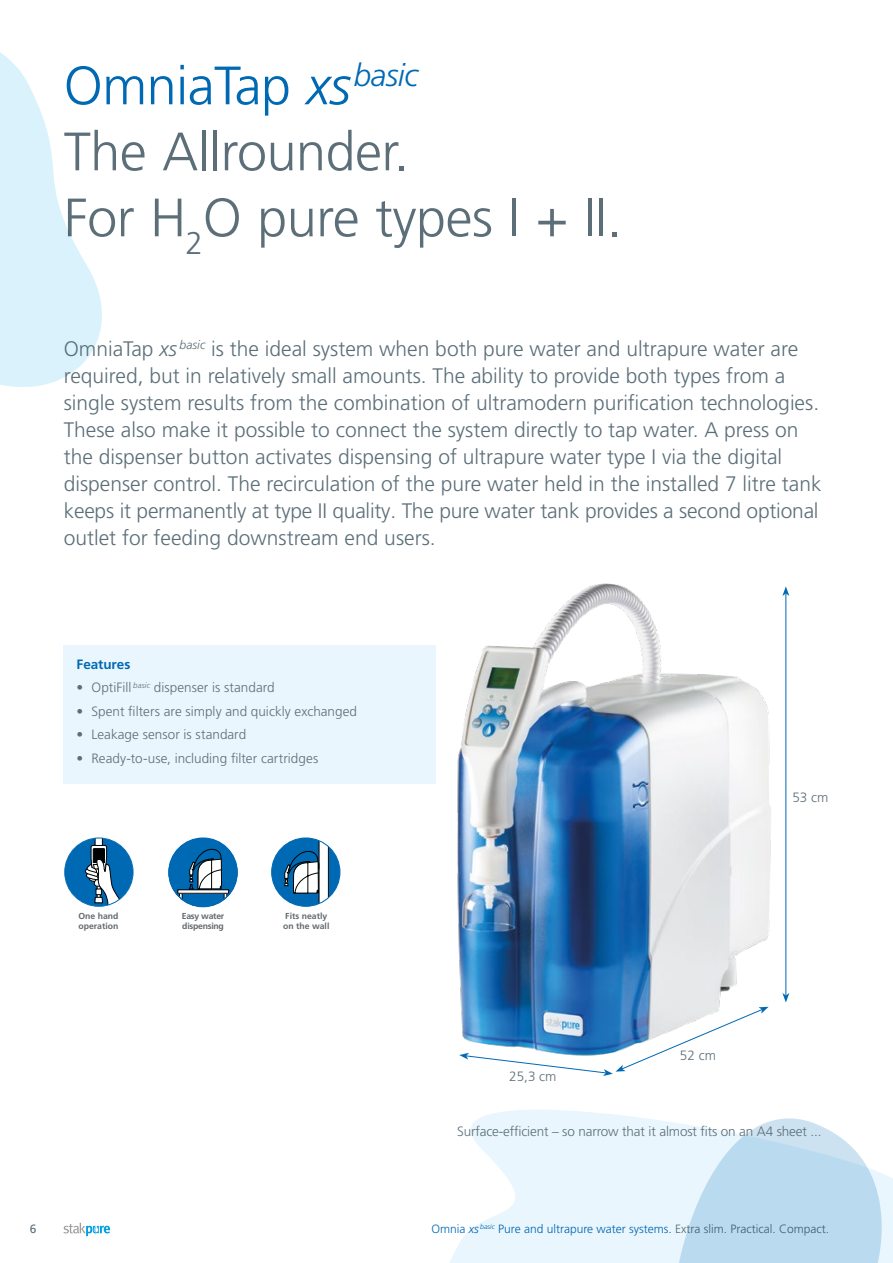
<style>
.page{position:relative;width:893px;height:1263px;background:#fff}
.page>*{position:absolute;margin:0;border:0;box-sizing:border-box;transform-origin:0 0}
.t1{font:300 54px/66px "Frutiger LT Pro";letter-spacing:-.01em;color:#5c6f79}
.t2{font:300 21px/27px "Frutiger LT Pro";color:#5c6f79}
.t3{font:300 13.5px "Frutiger LT Pro";color:#5c6f79}
.t4{font:700 13.5px "Frutiger LT Pro";color:#0069b4}
.t5{font:300 12px "Frutiger LT Pro";color:#0069b4}
.t6{font:12px "Frutiger LT Pro";color:#5c6f79}
.t7{font:700 8.7px/10.4px "Frutiger LT Pro";color:#626a6e}
.t8{font:700 8.7px/10.4px "Frutiger LT Pro";letter-spacing:-.03em;color:#626a6e}
.s1{color:#0069b4}
.s2{font-style:italic;color:#0069b4}
.s3{font-style:italic}
.s4{color:#5c6f79}
</style>
<div class="page">
<svg style="left:63px;top:1223px;width:47px;height:13px"></svg>
<img style="left:429px;top:583px;width:361px;height:424px">
<svg style="left:459px;top:1007px;width:310px;height:67px"></svg>
<hr style="left:785px;top:593px;width:1px;height:402px;background:#0069b4">
<svg style="left:782px;top:586px;width:7px;height:10px"></svg>
<svg style="left:782px;top:993px;width:7px;height:9px"></svg>
<svg style="left:450px;top:1074px;width:443px;height:189px"></svg>
<svg style="left:0;top:52px;width:102px;height:335px;fill:#daf2fc"></svg>
<div style="left:169px;top:838px;width:68px;height:68px;background:#0069b4;border-radius:50%"></div>
<svg style="left:179px;top:893px;width:3px;height:7px"></svg>
<svg style="left:188px;top:846px;width:39px;height:61px"></svg>
<div style="left:178px;top:889px;width:51px;height:4px;border:1px solid #010202"></div>
<div style="left:168px;top:837px;width:70px;height:70px;border:1px solid #0069b4;border-radius:50%"></div>
<div style="left:272px;top:838px;width:68px;height:68px;background:#0069b4;border-radius:50%"></div>
<svg style="left:284px;top:838px;width:45px;height:68px"></svg>
<div style="left:271px;top:837px;width:69px;height:70px;border:1px solid #0069b4;border-radius:50%"></div>
<div style="left:65px;top:838px;width:68px;height:68px;background:#0069b4;border-radius:50%"></div>
<svg style="left:82px;top:839px;width:43px;height:67px"></svg>
<div style="left:64px;top:837px;width:70px;height:70px;border:1px solid #0069b4;border-radius:50%"></div>
<div style="left:64px;top:646px;width:372px;height:138px;background:#eaf6fe"></div>
<h1 class="t1" style="left:64px;top:53px;width:559px"><span class="s1">OmniaTap</span> <span class="s2">xs</span><sup>basic<br></sup>The Allrounder.<br>For H<sub>2</sub>O pure types I + II.</h1>
<p class="t2" style="left:64px;top:335px;width:759px">OmniaTap <span class="s3">xs</span> <sup>basic</sup> is the ideal system when both pure water and ultrapure water are required, but in relatively small amounts. The ability to provide both types from a single system results from the combination of ultramodern purification technologies.<br>These also make it possible to connect the system directly to tap water. A press on the dispenser button activates dispensing of ultrapure water type I via the digital dispenser control. The recirculation of the pure water held in the installed 7 litre tank keeps it permanently at type II quality. The pure water tank provides a second optional outlet for feeding downstream end users.</p>
<p class="t4" style="left:77px;top:656px;width:55px">Features</p>
<p class="t3" style="left:77px;top:680px;width:200px">• OptiFill <sup>basic</sup> dispenser is standard</p>
<p class="t3" style="left:77px;top:703px;width:282px">• Spent filters are simply and quickly exchanged</p>
<p class="t3" style="left:77px;top:727px;width:171px">• Leakage sensor is standard</p>
<p class="t3" style="left:77px;top:750px;width:243px">• Ready-to-use, including filter cartridges</p>
<p class="t7" style="left:79px;top:910px;width:42px">One hand operation</p>
<p class="t7" style="left:283px;top:910px;width:48px">Fits neatly on the wall</p>
<p class="t8" style="left:182px;top:910px;width:44px">Easy water dispensing</p>
<p class="t3" style="left:509px;top:1068px;width:49px">25,3 cm</p>
<p class="t3" style="left:792px;top:789px;width:38px">53 cm</p>
<p class="t3" style="left:680px;top:1047px;width:38px">52 cm</p>
<p class="t3" style="left:457px;top:1124px;width:366px">Surface-efficient – so narrow that it almost fits on an A4 sheet ...</p>
<p class="t6" style="left:30px;top:1222px;width:8px">6</p>
<p class="t5" style="left:431px;top:1222px;width:399px">Omnia <span class="s3">xs</span> <sup>basic</sup> Pure and ultrapure water systems. <span class="s4">Extra slim. Practical. Compact.</span></p>
</div>
